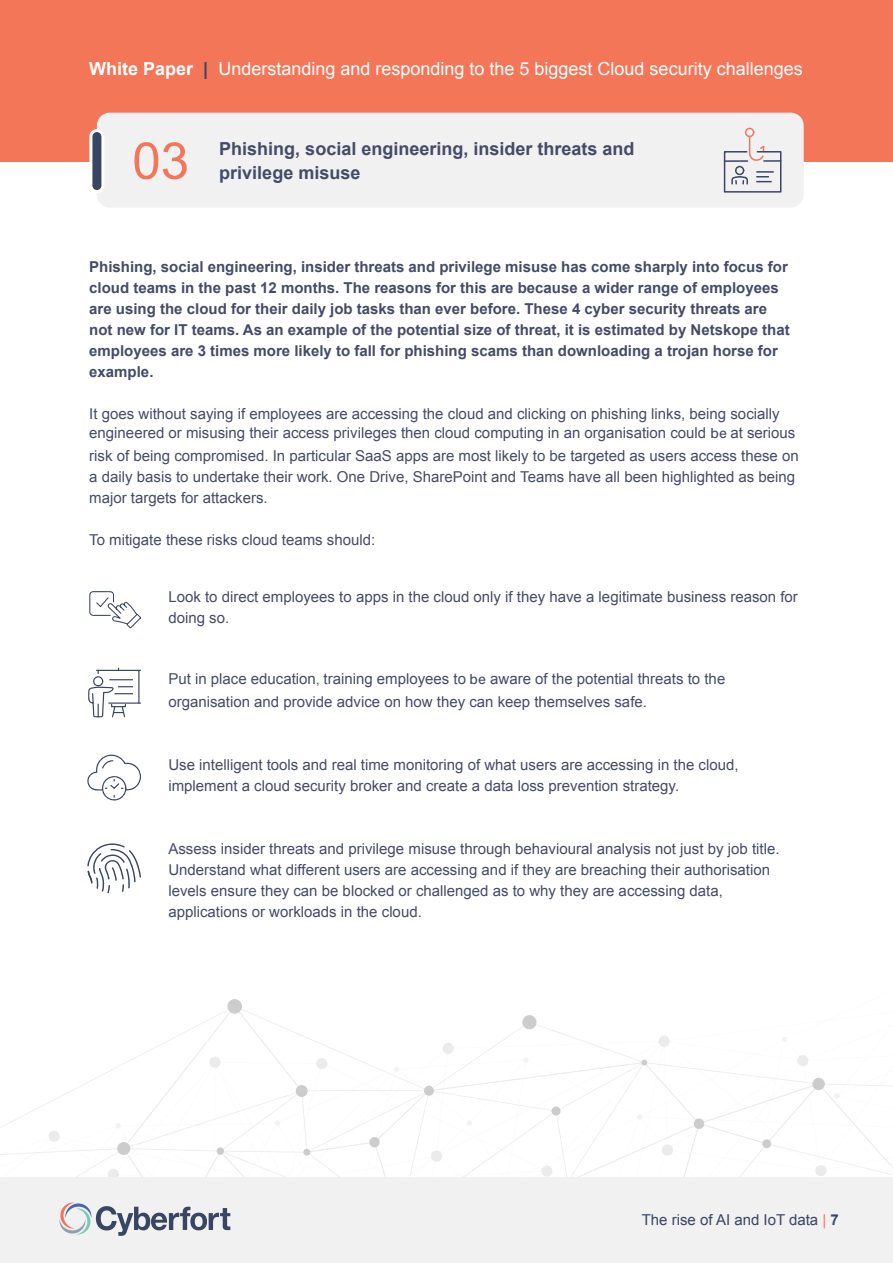
<style>
.page{position:relative;width:893px;height:1263px;background:#fff}
.page>*{position:absolute;margin:0;border:0;box-sizing:border-box;transform-origin:0 0}
.t1{font:51px "Arial";color:#f47658}
.t2{font:18px "Arial";color:#fff}
.t3{font:700 18px "Arial";color:#444b67}
.t4{font:15px/21px "Arial";color:#444b67}
.t5{font:700 15px/21px "Arial";color:#444b67}
.t6{font:15px "Arial";color:#384563}
.s1{font-weight:700}
.s2{font-weight:700;color:#384563}
.s3{font-family:"Nimbus San"}
.s4{font-family:"Arial Narrow"}
.s5{color:#f47658}
</style>
<div class="page">
<div style="left:0;top:0;width:893px;height:161px;background:#f47658"></div>
<svg style="left:0;top:999px;width:893px;height:264px"></svg>
<div style="left:97px;top:113px;width:707px;height:95px;background:#f1f1f2;border-radius:13px"></div>
<div style="left:91px;top:131px;width:12px;height:61px;background:#384563;border-radius:6px"></div>
<div style="left:89px;top:129px;width:15px;height:64px;border:3px solid #fff;border-radius:6px"></div>
<svg style="left:724px;top:127px;width:58px;height:66px"></svg>
<svg style="left:89px;top:591px;width:52px;height:37px"></svg>
<svg style="left:88px;top:668px;width:53px;height:50px"></svg>
<svg style="left:87px;top:754px;width:54px;height:47px"></svg>
<svg style="left:87px;top:843px;width:54px;height:50px"></svg>
<p class="t2" style="left:89px;top:56px;width:715px"><span class="s1">White Paper</span> <span class="s2">|</span> Understanding and responding to the 5 biggest Cloud security challenges</p>
<h1 class="t1" style="left:132px;top:127px;width:58px">03</h1>
<p class="t3" style="left:219px;top:137px;width:417px">Phishing, social engineering, insider threats and</p>
<p class="t3" style="left:219px;top:161px;width:143px">privilege misuse</p>
<p class="t5" style="left:89px;top:257px;width:702px">Phishing, social engineering, insider threats and privilege misuse has come sharply into focus for cloud teams in the past 12 months. The reasons for this are because a wider range of employees are using the cloud for their daily job tasks than ever before. These 4 cyber security threats are not new for IT teams. As an example of the potential size of threat, it is estimated by Netskope that employees are 3 times more likely to fall for phishing scams than downloading a trojan horse for example.</p>
<p class="t4" style="left:89px;top:405px;width:708px;line-height:19.2px">It goes without saying if employees are accessing the cloud and clicking on phishing links, being socially engineered or misusing their access privileges then cloud computing in an organisation could <span class="s3">be</span> at serious</p>
<p class="t4" style="left:89px;top:446px;width:711px">risk of being compromised. In particular SaaS apps are most likely to be targeted as users access these on a daily basis to undertake their work. One Drive, SharePoint and Teams have all been highlighted as being major targets for attackers.</p>
<p class="t4" style="left:89px;top:530px;width:287px">To mitigate these risks cloud teams should:</p>
<p class="t4" style="left:168px;top:586px;width:631px">Look to direct employees to apps in the cloud only if they have a legitimate business reason for doing so.</p>
<p class="t4" style="left:168px;top:668px;width:558px;line-height:22.8px">Put in place education<span class="s4">,</span> training employees to <span class="s3">be</span> aware of the potential threats to the organisation and provide advice on how they can keep themselves safe.</p>
<p class="t4" style="left:168px;top:754px;width:572px">Use intelligent tools and real time monitoring of what users are accessing in the cloud, implement a cloud security broker and create a data loss prevention strategy.</p>
<p class="t4" style="left:168px;top:838px;width:613px">Assess insider threats and privilege misuse through behavioural analysis not just by job title.<br>Understand what different users are accessing and if they are breaching their authorisation levels ensure they can be blocked or challenged as to why they are accessing data, applications or workloads in the cloud.</p>
<p class="t6" style="left:642px;top:1210px;width:199px">The rise of AI and IoT data <span class="s5">|</span> <span class="s1">7</span></p>
</div>
